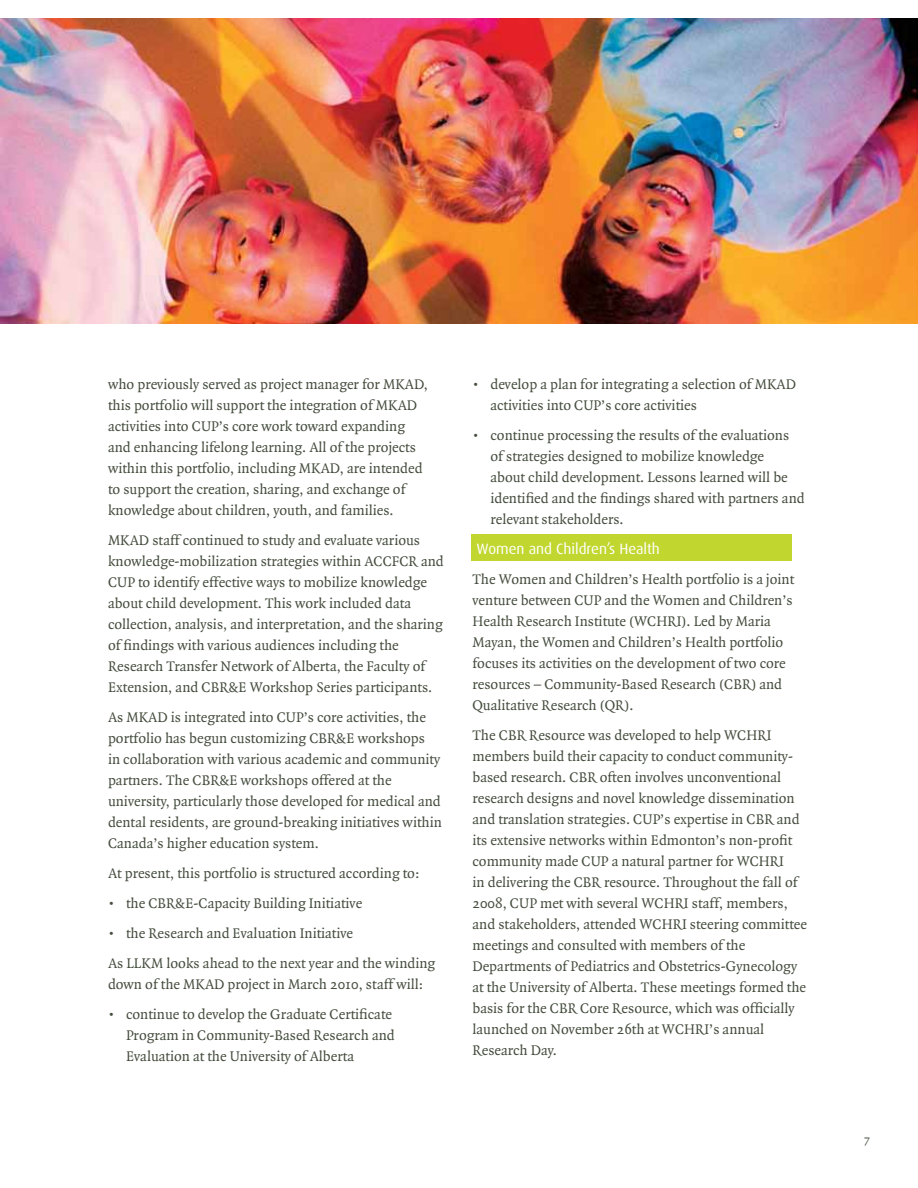
<style>
.page{position:relative;width:918px;height:1188px;background:#fff}
.page>*{position:absolute;margin:0;border:0;box-sizing:border-box;transform-origin:0 0}
.t1{font:15px/21px "Quadraat";color:#444d3e}
.t2{font:15px "Dax";color:#fff}
.t3{font:12px "Quadraat";color:#444d3e}
</style>
<div class="page">
<div style="left:472px;top:534px;width:320px;height:26px;background:#c1d72f"></div>
<img style="left:0;top:18px;width:918px;height:305px">
<p class="t1" style="left:108px;top:374px;width:322px">who previously served as project manager for MKAD, this portfolio will support the integration of MKAD activities into CUP’s core work toward expanding and enhancing lifelong learning. All of the projects within this portfolio, including MKAD, are intended to support the creation, sharing, and exchange of knowledge about children, youth, and families.</p>
<p class="t1" style="left:108px;top:530px;width:337px">MKAD staff continued to study and evaluate various knowledge-mobilization strategies within ACCFCR and CUP to identify effective ways to mobilize knowledge about child development. This work included data collection, analysis, and interpretation, and the sharing of findings with various audiences including the Research Transfer Network of Alberta, the Faculty of Extension, and CBR&amp;E Workshop Series participants.</p>
<p class="t1" style="left:108px;top:707px;width:335px">As MKAD is integrated into CUP’s core activities, the portfolio has begun customizing CBR&amp;E workshops<br>in collaboration with various academic and community partners. The CBR&amp;E workshops offered at the university, particularly those developed for medical and dental residents, are ground-breaking initiatives within Canada’s higher education system.</p>
<p class="t1" style="left:108px;top:863px;width:313px">At present, this portfolio is structured according to:</p>
<p class="t1" style="left:108px;top:893px;width:256px">• the CBR&amp;E-Capacity Building Initiative</p>
<p class="t1" style="left:108px;top:919px;width:329px;line-height:30px">• the Research and Evaluation Initiative<br>As LLKM looks ahead to the next year and the winding</p>
<p class="t1" style="left:108px;top:974px;width:317px">down of the MKAD project in March 2010, staff will:</p>
<p class="t1" style="left:126px;top:1004px;width:270px;text-indent:-18px">• continue to develop the Graduate Certificate<br>Program in Community-Based Research and<br>Evaluation at the University of Alberta</p>
<p class="t1" style="left:490px;top:374px;width:307px;text-indent:-18px">• develop a plan for integrating a selection of MKAD activities into CUP’s core activities</p>
<p class="t1" style="left:490px;top:425px;width:316px;text-indent:-18px">• continue processing the results of the evaluations of strategies designed to mobilize knowledge<br>about child development. Lessons learned will be identified and the findings shared with partners and relevant stakeholders.</p>
<p class="t2" style="left:477px;top:541px;width:185px">Women and Children’s Health</p>
<p class="t1" style="left:472px;top:569px;width:323px">The Women and Children’s Health portfolio is a joint venture between CUP and the Women and Children’s Health Research Institute (WCHRI). Led by Maria Mayan, the Women and Children’s Health portfolio focuses its activities on the development of two core resources – Community-Based Research (CBR) and Qualitative Research (QR).</p>
<p class="t1" style="left:472px;top:725px;width:336px">The CBR Resource was developed to help WCHRI members build their capacity to conduct community&shy;based research. CBR often involves unconventional research designs and novel knowledge dissemination and translation strategies. CUP’s expertise in CBR and its extensive networks within Edmonton’s non-profit community made CUP a natural partner for WCHRI<br>in delivering the CBR resource. Throughout the fall of 2008, CUP met with several WCHRI staff, members, and stakeholders, attended WCHRI steering committee meetings and consulted with members of the Departments of Pediatrics and Obstetrics-Gynecology at the University of Alberta. These meetings formed the basis for the CBR Core Resource, which was officially launched on November 26th at WCHRI’s annual Research Day.</p>
<p class="t3" style="left:864px;top:1133px;width:8px">7</p>
</div>
